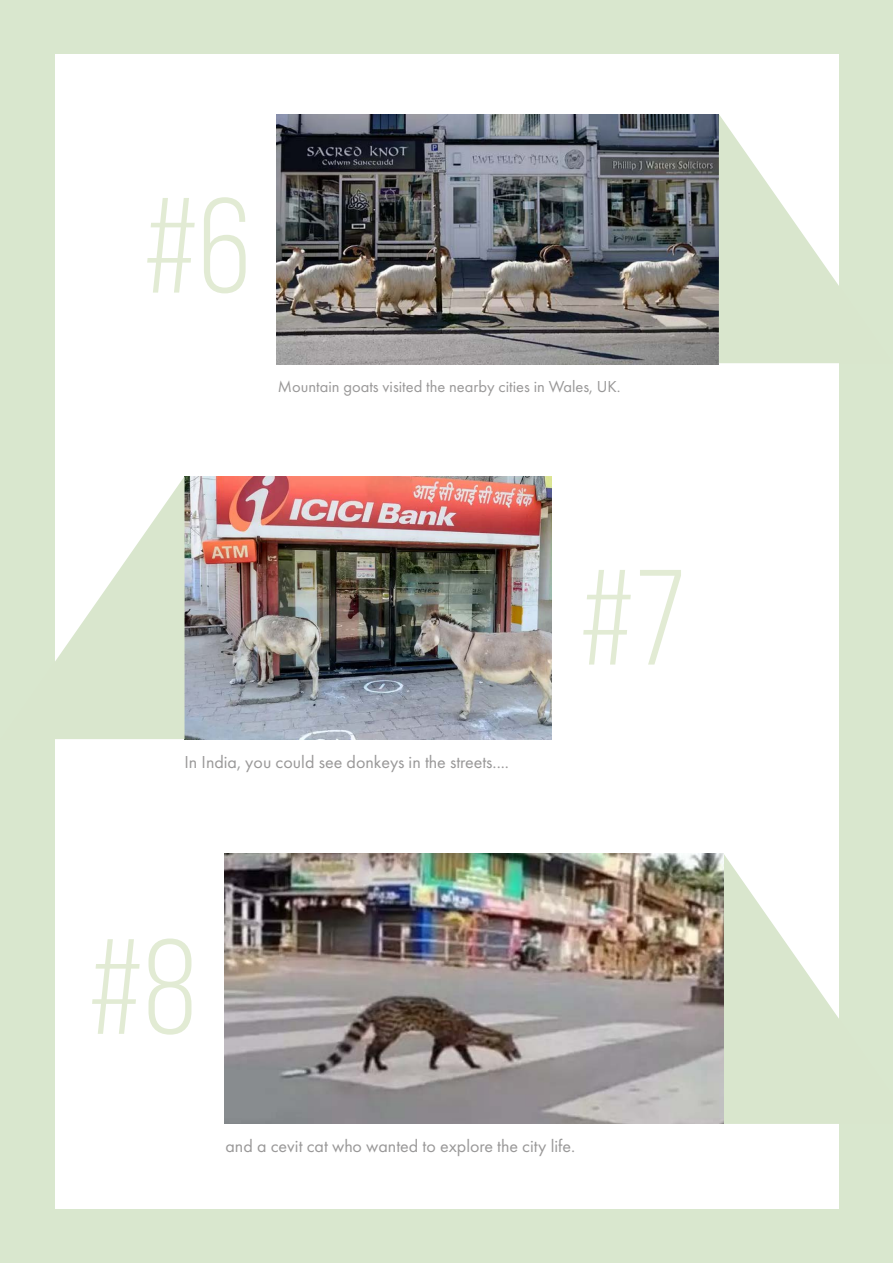
<style>
.page{position:relative;width:893px;height:1263px;background:#d9e7ce}
.page>*{position:absolute;margin:0;border:0;box-sizing:border-box;transform-origin:0 0}
.t1{font:135px "Bebas Neue";color:#e2ebd4}
.t2{font:18px "Futura PT";color:#999898}
.t3{font:16.5px "Futura PT";color:#999898}
</style>
<div class="page">
<div style="left:55px;top:54px;width:783px;height:1155px;background:#fff"></div>
<img style="left:276px;top:115px;width:443px;height:249px">
<svg style="left:719px;top:114px;width:120px;height:249px"></svg>
<img style="left:185px;top:476px;width:366px;height:263px">
<svg style="left:55px;top:476px;width:130px;height:263px;fill:#d9e6cd"></svg>
<svg style="left:724px;top:854px;width:115px;height:270px;fill:#d9e6cd"></svg>
<img style="left:224px;top:854px;width:500px;height:270px">
<h1 class="t1" style="left:143px;top:174px;width:109px">#6</h1>
<p class="t3" style="left:278px;top:376px;width:344px">Mountain goats visited the nearby cities in Wales, UK.</p>
<h1 class="t1" style="left:579px;top:546px;width:108px">#7</h1>
<p class="t2" style="left:185px;top:751px;width:326px">In India, you could see donkeys in the streets....</p>
<h1 class="t1" style="left:88px;top:915px;width:110px">#8</h1>
<p class="t2" style="left:225px;top:1135px;width:351px">and a cevit cat who wanted to explore the city life.</p>
</div>
